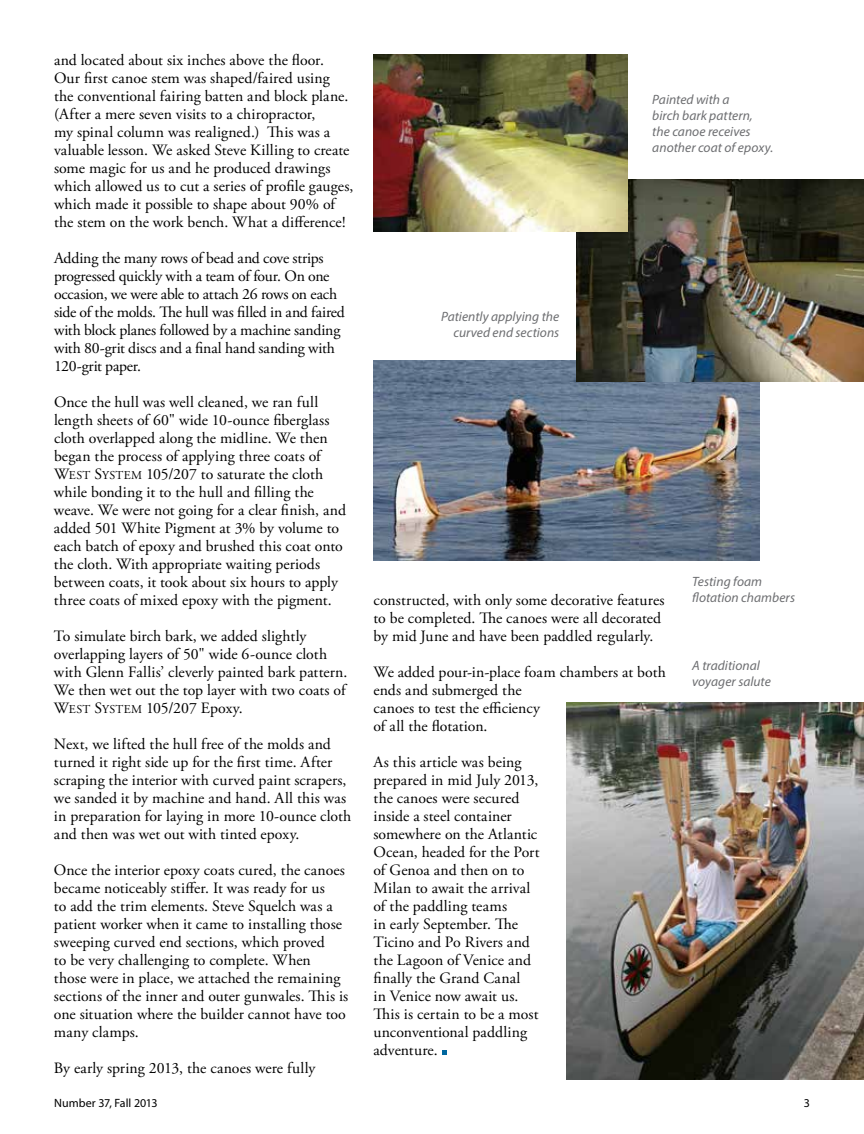
<style>
.page{position:relative;width:864px;height:1134px;background:#fff}
.page>*{position:absolute;margin:0;border:0;box-sizing:border-box;transform-origin:0 0}
.t1{font:15.75px/18px "Adobe Garamond Pro";color:#000}
.t2{font:italic 13.5px/16.2px "Myriad Pro";color:#6d6e71}
.t3{font:12px "Myriad Pro";letter-spacing:.005em;color:#000}
.s1{font-size:12px}
</style>
<div class="page">
<img style="left:374px;top:360px;width:385px;height:201px">
<img style="left:577px;top:179px;width:287px;height:203px">
<svg style="left:442px;top:1051px;width:5px;height:4px"></svg>
<img style="left:374px;top:55px;width:254px;height:177px">
<img style="left:566px;top:702px;width:298px;height:378px">
<p class="t1" style="left:54px;top:52px;width:301px">and located about six inches above the floor.<br>Our first canoe stem was shaped/faired using<br>the conventional fairing batten and block plane. (After a mere seven visits to a chiropractor,<br>my spinal column was realigned.) This was a valuable lesson. We asked Steve Killing to create some magic for us and he produced drawings which allowed us to cut a series of profile gauges, which made it possible to shape about 90% of the stem on the work bench. What a difference!</p>
<p class="t1" style="left:54px;top:250px;width:293px">Adding the many rows of bead and cove strips progressed quickly with a team of four. On one occasion, we were able to attach 26 rows on each side of the molds. The hull was filled in and faired with block planes followed by a machine sanding with 80-grit discs and a final hand sanding with 120-grit paper.</p>
<p class="t1" style="left:54px;top:394px;width:294px">Once the hull was well cleaned, we ran full length sheets of 60" wide 10-ounce fiberglass cloth overlapped along the midline. We then began the process of applying three coats of W<span class="s1">EST</span> S<span class="s1">YSTEM</span> 105/207 to saturate the cloth while bonding it to the hull and filling the weave. We were not going for a clear finish, and added 501 White Pigment at 3% by volume to each batch of epoxy and brushed this coat onto the cloth. With appropriate waiting periods between coats, it took about six hours to apply three coats of mixed epoxy with the pigment.</p>
<p class="t1" style="left:54px;top:628px;width:295px">To simulate birch bark, we added slightly overlapping layers of 50" wide 6-ounce cloth with Glenn Fallis’ cleverly painted bark pattern.<br>We then wet out the top layer with two coats of W<span class="s1">EST</span> S<span class="s1">YSTEM</span> 105/207 Epoxy.</p>
<p class="t1" style="left:54px;top:736px;width:299px">Next, we lifted the hull free of the molds and turned it right side up for the first time. After scraping the interior with curved paint scrapers, we sanded it by machine and hand. All this was in preparation for laying in more 10-ounce cloth and then was wet out with tinted epoxy.</p>
<p class="t1" style="left:54px;top:862px;width:296px">Once the interior epoxy coats cured, the canoes became noticeably stiffer. It was ready for us<br>to add the trim elements. Steve Squelch was a patient worker when it came to installing those sweeping curved end sections, which proved<br>to be very challenging to complete. When<br>those were in place, we attached the remaining sections of the inner and outer gunwales. This is one situation where the builder cannot have too many clamps.</p>
<p class="t1" style="left:54px;top:1060px;width:263px">By early spring 2013, the canoes were fully</p>
<p class="t2" style="left:441px;top:308px;width:120px;text-align:right">Patiently applying the curved end sections</p>
<p class="t2" style="left:652px;top:91px;width:122px">Painted with a<br>birch bark pattern, the canoe receives another coat of epoxy.</p>
<p class="t1" style="left:374px;top:592px;width:293px">constructed, with only some decorative features to be completed. The canoes were all decorated by mid June and have been paddled regularly.</p>
<p class="t1" style="left:374px;top:664px;width:294px">We added pour-in-place foam chambers at both ends and submerged the<br>canoes to test the efficiency<br>of all the flotation.</p>
<p class="t1" style="left:374px;top:754px;width:168px">As this article was being prepared in mid July 2013, the canoes were secured inside a steel container somewhere on the Atlantic<br>Ocean, headed for the Port of Genoa and then on to<br>Milan to await the arrival of the paddling teams<br>in early September. The<br>Ticino and Po Rivers and the Lagoon of Venice and finally the Grand Canal<br>in Venice now await us.<br>This is certain to be a most unconventional paddling adventure.</p>
<p class="t2" style="left:692px;top:573px;width:104px">Testing foam flotation chambers</p>
<p class="t2" style="left:692px;top:657px;width:80px">A traditional voyager salute</p>
<p class="t3" style="left:54px;top:1096px;width:105px">Number 37, Fall 2013</p>
<p class="t3" style="left:804px;top:1096px;width:8px">3</p>
</div>
